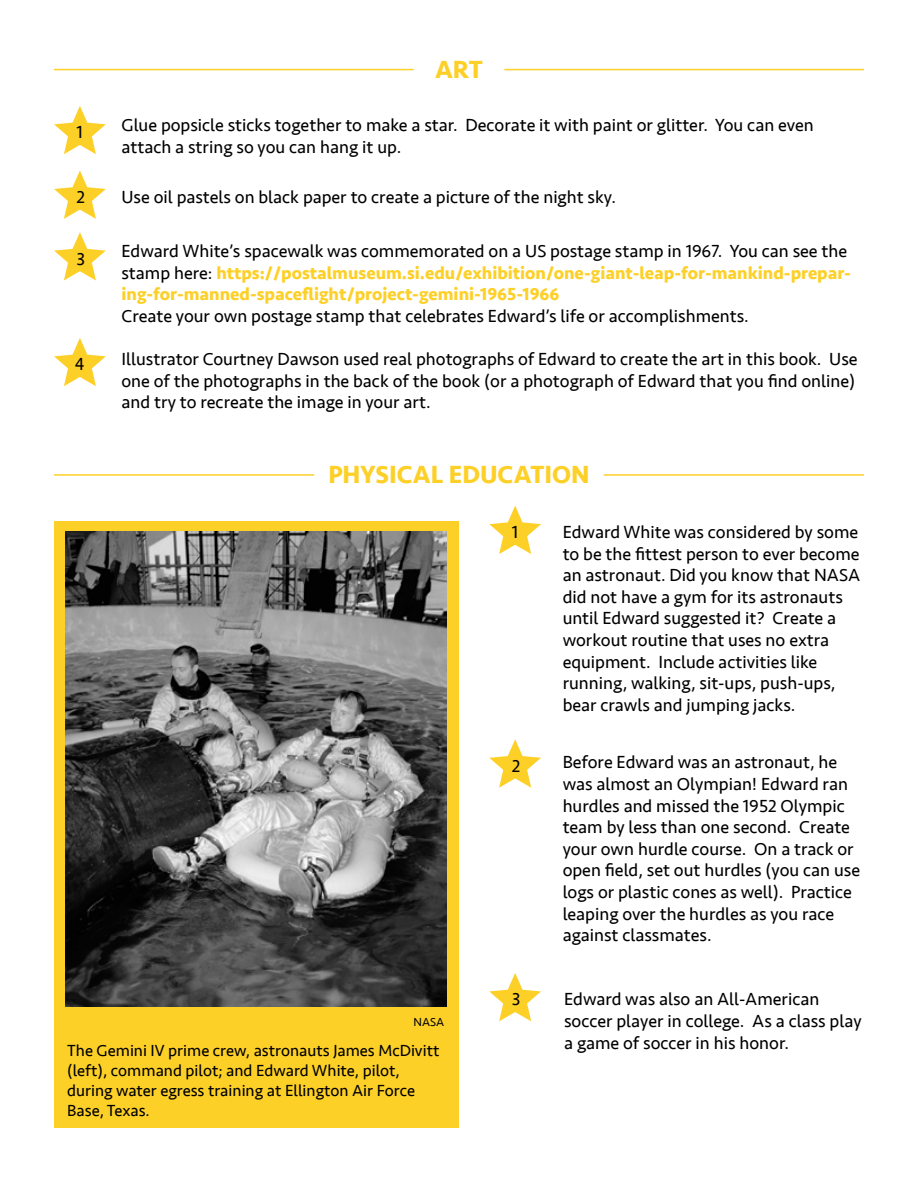
<style>
.page{position:relative;width:918px;height:1188px;background:#fff}
.page>*{position:absolute;margin:0;border:0;box-sizing:border-box;transform-origin:0 0}
.t1{font:700 25.5px "Seravek";color:#fdd028}
.t2{font:18px/21.6px "Seravek";color:#000}
.t3{font:700 18px/21.6px "Seravek";color:#fdd028}
.t4{font:16.5px/19.8px "Seravek";color:#000}
.t5{font:12px "Seravek";color:#000}
.s1{font-weight:400;color:#000}
</style>
<div class="page">
<div style="left:54px;top:521px;width:405px;height:607px;background:#fdd028"></div>
<hr style="left:54px;top:69px;width:360px;height:1px;background:#fdd028">
<hr style="left:504px;top:69px;width:360px;height:1px;background:#fdd028">
<svg style="left:54px;top:106px;width:52px;height:48px"></svg>
<svg style="left:54px;top:170px;width:52px;height:49px"></svg>
<svg style="left:54px;top:232px;width:52px;height:49px"></svg>
<svg style="left:54px;top:338px;width:52px;height:48px"></svg>
<hr style="left:54px;top:474px;width:260px;height:2px;background:#fdd028">
<hr style="left:604px;top:474px;width:260px;height:2px;background:#fdd028">
<img style="left:66px;top:531px;width:380px;height:476px">
<svg style="left:489px;top:506px;width:52px;height:48px"></svg>
<svg style="left:489px;top:739px;width:52px;height:49px"></svg>
<svg style="left:489px;top:973px;width:52px;height:48px"></svg>
<p class="t2" style="left:76px;top:121px;width:8px">1</p>
<p class="t2" style="left:76px;top:186px;width:10px">2</p>
<p class="t2" style="left:76px;top:248px;width:10px">3</p>
<p class="t2" style="left:75px;top:353px;width:11px">4</p>
<h1 class="t1" style="left:435px;top:49px;width:33px">ART</h1>
<p class="t2" style="left:122px;top:114px;width:694px">Glue popsicle sticks together to make a star. Decorate it with paint or glitter. You can even attach a string so you can hang it up.</p>
<p class="t2" style="left:122px;top:186px;width:496px">Use oil pastels on black paper to create a picture of the night sky.</p>
<p class="t3" style="left:122px;top:240px;width:731px"><span class="s1">Edward White’s spacewalk was commemorated on a US postage stamp in 1967. You can see the stamp here:</span> https://postalmuseum.si.edu/exhibition/one-giant-leap-for-mankind-prepar&shy;ing-for-manned-spaceflight/project-gemini-1965-1966</p>
<p class="t2" style="left:122px;top:305px;width:629px">Create your own postage stamp that celebrates Edward’s life or accomplishments.</p>
<p class="t2" style="left:122px;top:348px;width:738px">Illustrator Courtney Dawson used real photographs of Edward to create the art in this book. Use one of the photographs in the back of the book (or a photograph of Edward that you find online) and try to recreate the image in your art.</p>
<h1 class="t1" style="left:328px;top:454px;width:152px">PHYSICAL EDUC</h1>
<h1 class="t1" style="left:514px;top:454px;width:57px">ATION</h1>
<p class="t2" style="left:512px;top:521px;width:8px">1</p>
<p class="t2" style="left:563px;top:521px;width:299px">Edward White was considered by some to be the fittest person to ever become an astronaut. Did you know that NASA did not have a gym for its astronauts until Edward suggested it? Create a workout routine that uses no extra equipment. Include activities like running, walking, sit-ups, push-ups, bear crawls and jumping jacks.</p>
<p class="t2" style="left:512px;top:755px;width:10px">2</p>
<p class="t2" style="left:563px;top:751px;width:299px">Before Edward was an astronaut, he was almost an Olympian! Edward ran hurdles and missed the 1952 Olympic team by less than one second. Create your own hurdle course. On a track or open field, set out hurdles (you can use logs or plastic cones as well). Practice leaping over the hurdles as you race against classmates.</p>
<p class="t5" style="left:414px;top:1013px;width:32px">NASA</p>
<p class="t4" style="left:67px;top:1041px;width:374px">The Gemini IV prime crew, astronauts James McDivitt (left), command pilot; and Edward White, pilot, during water egress training at Ellington Air Force Base, Texas.</p>
<p class="t2" style="left:512px;top:989px;width:10px">3</p>
<p class="t2" style="left:564px;top:989px;width:299px">Edward was also an All-American soccer player in college. As a class play a game of soccer in his honor.</p>
</div>
